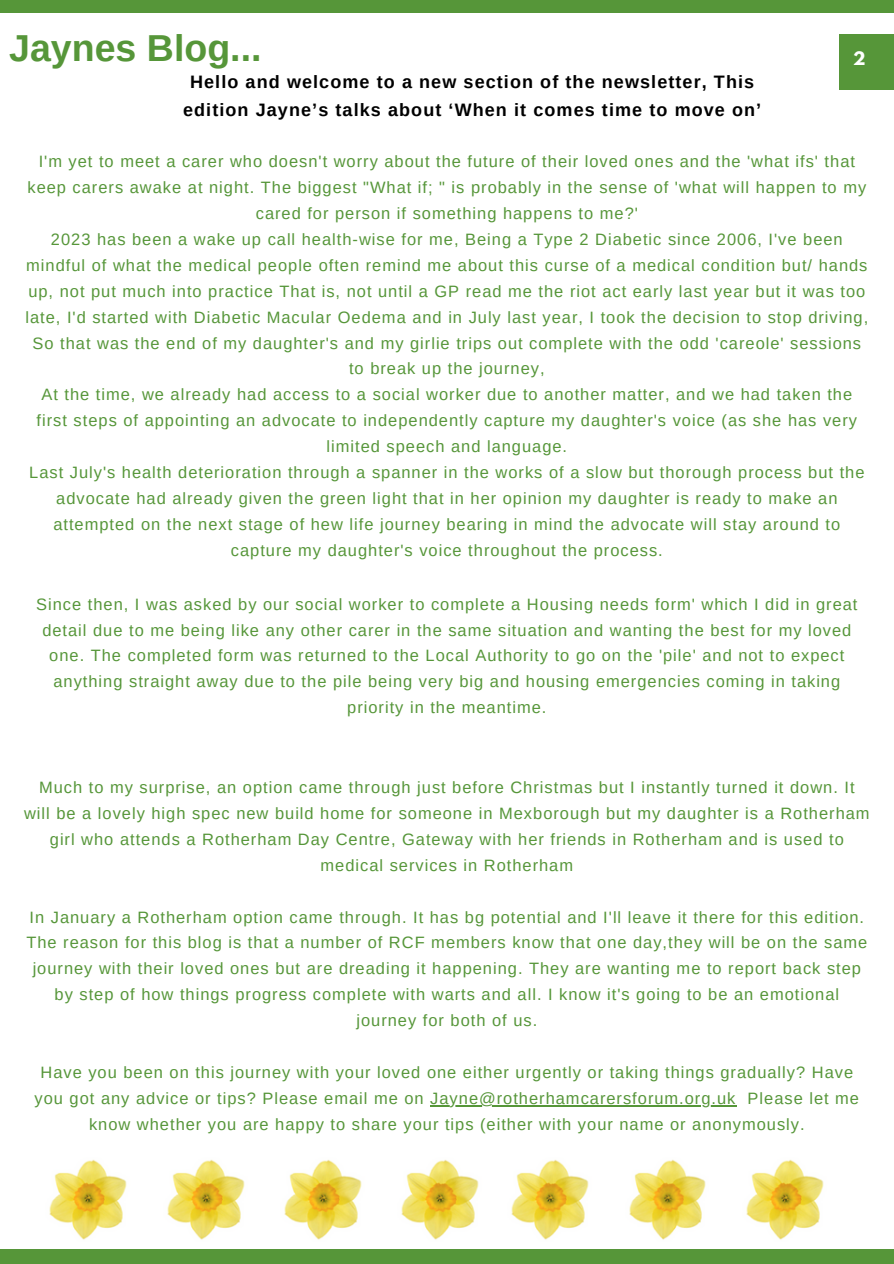
<style>
.page{position:relative;width:894px;height:1264px;background:#fff}
.page>*{position:absolute;margin:0;border:0;box-sizing:border-box;transform-origin:0 0}
.t1{font:700 37.5px "Arimo";color:#569639}
.t2{font:700 18px/28.2px "Arimo";letter-spacing:.06em;color:#000;text-align:center}
.t3{font:16.5px/25.8px "Arimo";letter-spacing:.06em;color:#569639;text-align:center}
.t4{font:700 16.5px "League Spartan";color:#fff}
</style>
<div class="page">
<div style="left:0;top:0;width:893px;height:12px;background:#569639"></div>
<div style="left:0;top:1249px;width:893px;height:14px;background:#569639"></div>
<div style="left:839px;top:34px;width:54px;height:55px;background:#569639"></div>
<hr style="left:430px;top:1104px;width:306px;height:2px;background:#569639">
<img style="left:49px;top:1159px;width:78px;height:81px">
<img style="left:167px;top:1159px;width:78px;height:81px">
<img style="left:284px;top:1159px;width:78px;height:81px">
<img style="left:401px;top:1159px;width:78px;height:81px">
<img style="left:511px;top:1159px;width:78px;height:81px">
<img style="left:629px;top:1159px;width:77px;height:81px">
<img style="left:746px;top:1159px;width:78px;height:81px">
<h1 class="t1" style="left:9px;top:27px;width:254px">Jaynes Blog...</h1>
<p class="t4" style="left:852px;top:51px;width:14px">2</p>
<p class="t2" style="left:183px;top:68px;width:579px">Hello and welcome to a new section of the newsletter, This edition Jayne’s talks about ‘When it comes time to move on’</p>
<p class="t3" style="left:25px;top:149px;width:844px">I'm yet to meet a carer who doesn't worry about the future of their loved ones and the 'what ifs' that keep carers awake at night. The biggest "What if; " is probably in the sense of 'what will happen to my cared for person if something happens to me?'<br>2023 has been a wake up call health-wise for me, Being a Type 2 Diabetic since 2006, I've been mindful of what the medical people often remind me about this curse of a medical condition but/ hands up, not put much into practice That is, not until a GP read me the riot act early last year but it was too late, I'd started with Diabetic Macular Oedema and in July last year, I took the decision to stop driving, So that was the end of my daughter's and my girlie trips out complete with the odd 'careole' sessions to break up the journey,<br>At the time, we already had access to a social worker due to another matter, and we had taken the first steps of appointing an advocate to independently capture my daughter's voice (as she has very limited speech and language.<br>Last July's health deterioration through a spanner in the works of a slow but thorough process but the advocate had already given the green light that in her opinion my daughter is ready to make an attempted on the next stage of hew life journey bearing in mind the advocate will stay around to capture my daughter's voice throughout the process.</p>
<p class="t3" style="left:36px;top:591px;width:822px">Since then, I was asked by our social worker to complete a Housing needs form' which I did in great detail due to me being like any other carer in the same situation and wanting the best for my loved one. The completed form was returned to the Local Authority to go on the 'pile' and not to expect anything straight away due to the pile being very big and housing emergencies coming in taking priority in the meantime.</p>
<p class="t3" style="left:24px;top:774px;width:846px">Much to my surprise, an option came through just before Christmas but I instantly turned it down. It<br>will be a lovely high spec new build home for someone in Mexborough but my daughter is a Rotherham girl who attends a Rotherham Day Centre, Gateway with her friends in Rotherham and is used to medical services in Rotherham</p>
<p class="t3" style="left:26px;top:904px;width:842px">In January a Rotherham option came through. It has bg potential and I'll leave it there for this edition.<br>The reason for this blog is that a number of RCF members know that one day,they will be on the same journey with their loved ones but are dreading it happening. They are wanting me to report back step by step of how things progress complete with warts and all. I know it's going to be an emotional journey for both of us.</p>
<p class="t3" style="left:35px;top:1059px;width:825px">Have you been on this journey with your loved one either urgently or taking things gradually? Have you got any advice or tips? Please email me on Jayne@rotherhamcarersforum.org.uk Please let me know whether you are happy to share your tips (either with your name or anonymously.</p>
</div>
